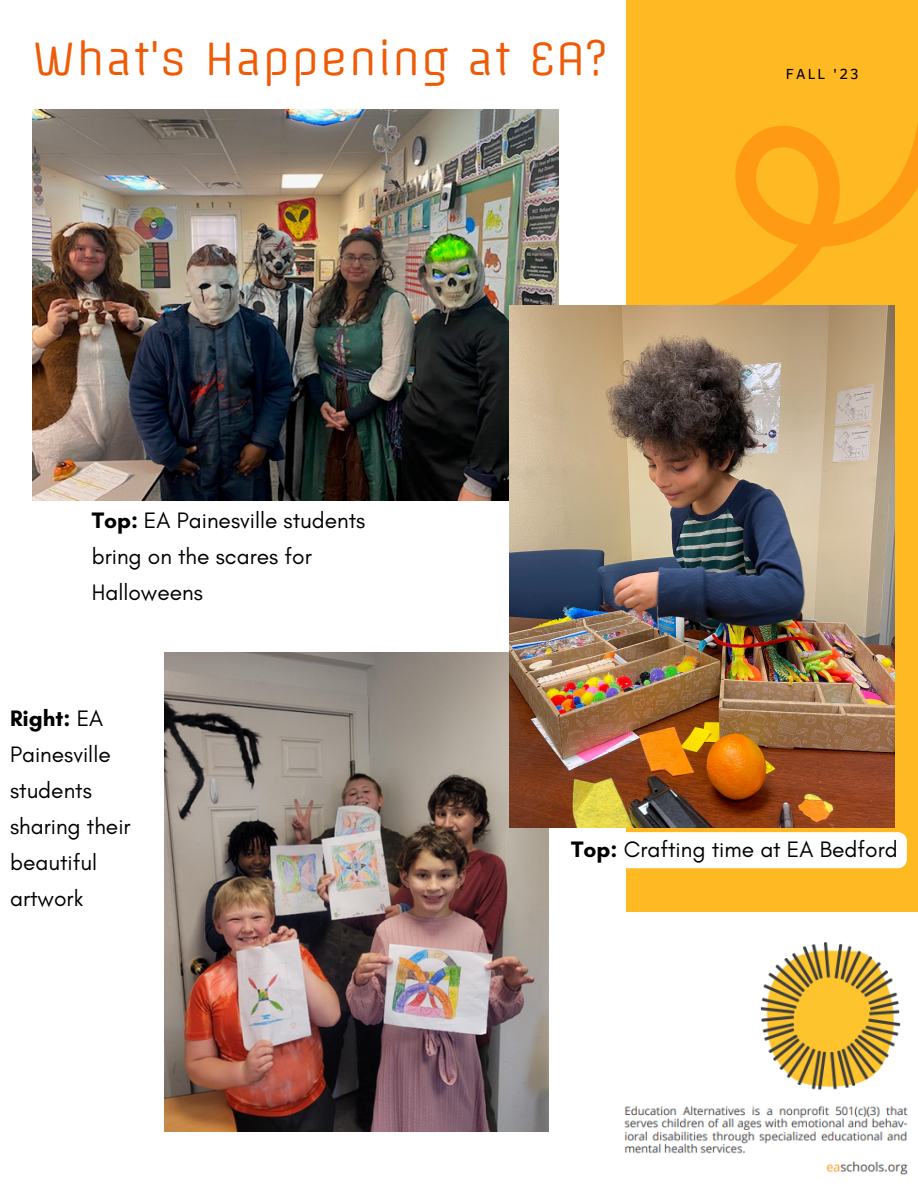
<style>
.page{position:relative;width:918px;height:1188px;background:#fff}
.page>*{position:absolute;margin:0;border:0;box-sizing:border-box;transform-origin:0 0}
.t1{font:43.5px "Offside";letter-spacing:.02em;color:#ef5a06}
.t2{font:22.8px/36px "Glacial Indifference";color:#000}
.t3{font:15px "Clear Sans";letter-spacing:.14em;color:#000}
.s1{font-weight:700}
</style>
<div class="page">
<div style="left:626px;top:0;width:292px;height:1188px;background:#ffb923"></div>
<svg style="left:714px;top:123px;width:204px;height:182px"></svg>
<img style="left:32px;top:109px;width:527px;height:392px">
<img style="left:164px;top:653px;width:385px;height:479px">
<img style="left:510px;top:305px;width:385px;height:522px">
<div style="left:626px;top:832px;width:281px;height:36px;background:#fff"></div>
<img style="left:624px;top:913px;width:294px;height:275px">
<p class="t1" style="left:33px;top:32px;width:576px">What's Happening at EA?</p>
<p class="t2" style="left:92px;top:502px;width:275px"><span class="s1">Top:</span> EA Painesville students bring on the scares for<br>Halloweens</p>
<p class="t3" style="left:786px;top:62px;width:74px">FALL '23</p>
<p class="t2" style="left:10px;top:700px;width:122px"><span class="s1">Right:</span> EA<br>Painesville students sharing their beautiful artwork</p>
<p class="t2" style="left:571px;top:831px;width:328px"><span class="s1">Top:</span> Crafting time at EA Bedford</p>
</div>
